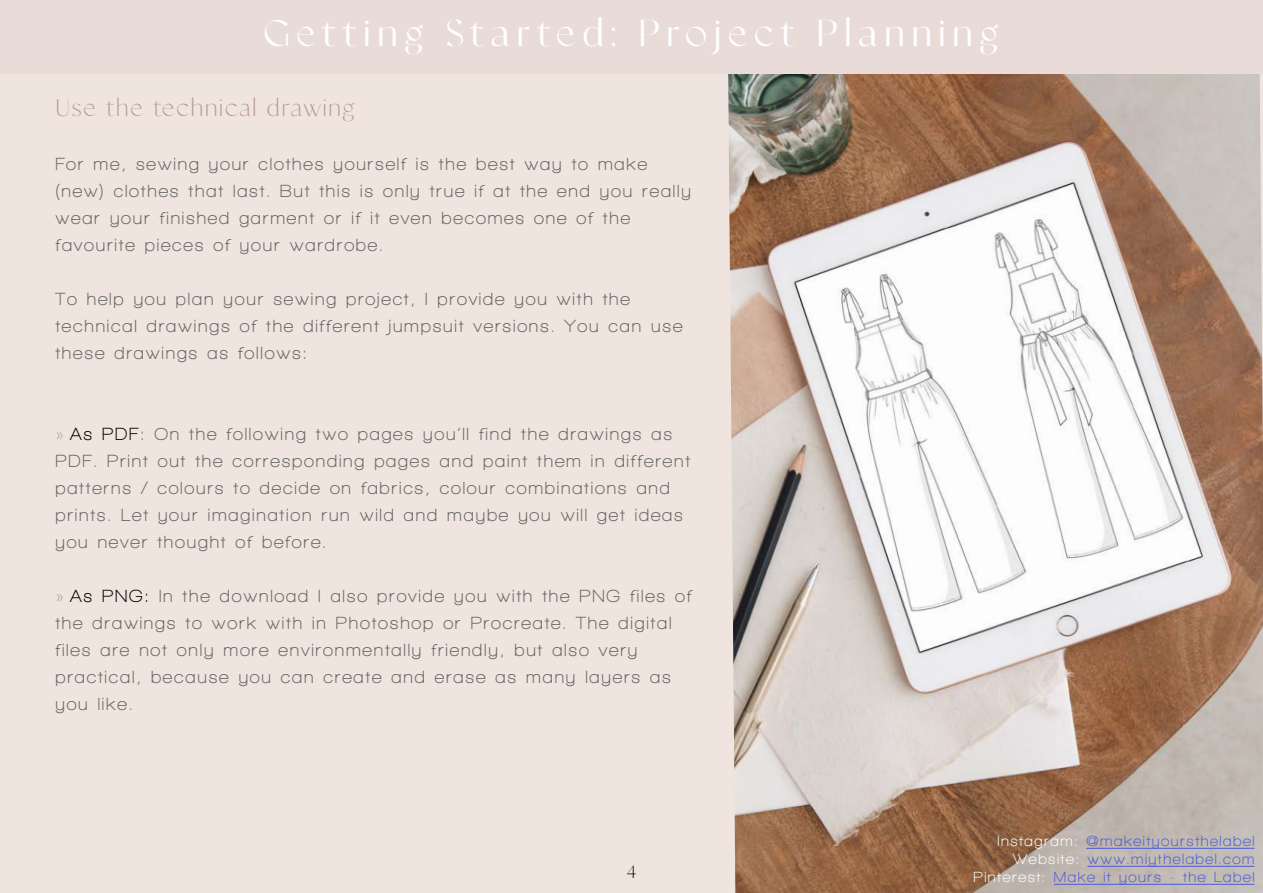
<style>
.page{position:relative;width:1263px;height:893px;background:#fff}
.page>*{position:absolute;margin:0;border:0;box-sizing:border-box;transform-origin:0 0}
.t1{font:700 37.5px "Classico";letter-spacing:.2em;color:#fff}
.t2{font:24px "Classico";letter-spacing:.05em;color:#b59494}
.t3{font:700 18px/27px "Walkway";letter-spacing:.1em;color:#666}
.t4{font:18px "Classico";color:#000}
.t5{font:700 15px/18px "Walkway";letter-spacing:.1em;color:#4f5cd6;text-align:right}
.s1{font-family:"Avenir Next";font-weight:200;color:#636363}
.s2{color:#000}
.s3{color:#fff}
</style>
<div class="page">
<div style="left:0;top:74px;width:728px;height:819px;background:#efe4de"></div>
<img style="left:728px;top:74px;width:535px;height:819px">
<hr style="left:1086px;top:848px;width:168px;height:1px;background:#4f5cd6">
<hr style="left:1087px;top:866px;width:167px;height:1px;background:#4f5cd6">
<hr style="left:1054px;top:884px;width:200px;height:1px;background:#4f5cd6">
<div style="left:0;top:0;width:1263px;height:74px;background:#e9dbd8"></div>
<h1 class="t1" style="left:264px;top:11px;width:735px">Getting Started: Project Planning</h1>
<h2 class="t2" style="left:55px;top:94px;width:301px">Use the technical drawing</h2>
<p class="t3" style="left:55px;top:150px;width:637px">For me, sewing your clothes yourself is the best way to make (new) clothes that last. But this is only true if at the end you really wear your finished garment or if it even becomes one of the favourite pieces of your wardrobe.</p>
<p class="t3" style="left:55px;top:285px;width:628px">To help you plan your sewing project, I provide you with the technical drawings of the different jumpsuit versions. You can use these drawings as follows:</p>
<p class="t3" style="left:55px;top:420px;width:636px"><span class="s1">»</span> <span class="s2">As PDF</span>: On the following two pages you‘ll find the drawings as PDF. Print out the corresponding pages and paint them in different patterns / colours to decide on fabrics, colour combinations and prints. Let your imagination run wild and maybe you will get ideas you never thought of before.</p>
<p class="t3" style="left:55px;top:582px;width:638px"><span class="s1">»</span> <span class="s2">As PNG:</span> In the download I also provide you with the PNG files of the drawings to work with in Photoshop or Procreate. The digital files are not only more environmentally friendly, but also very practical, because you can create and erase as many layers as you like.</p>
<p class="t4" style="left:626px;top:861px;width:12px">4</p>
<p class="t5" style="left:973px;top:832px;width:282px"><span class="s3">Instagram:</span> @makeityoursthelabel<br><span class="s3">Website:</span> www.miythelabel.com<br><span class="s3">Pinterest:</span> Make it yours - the Label</p>
</div>
